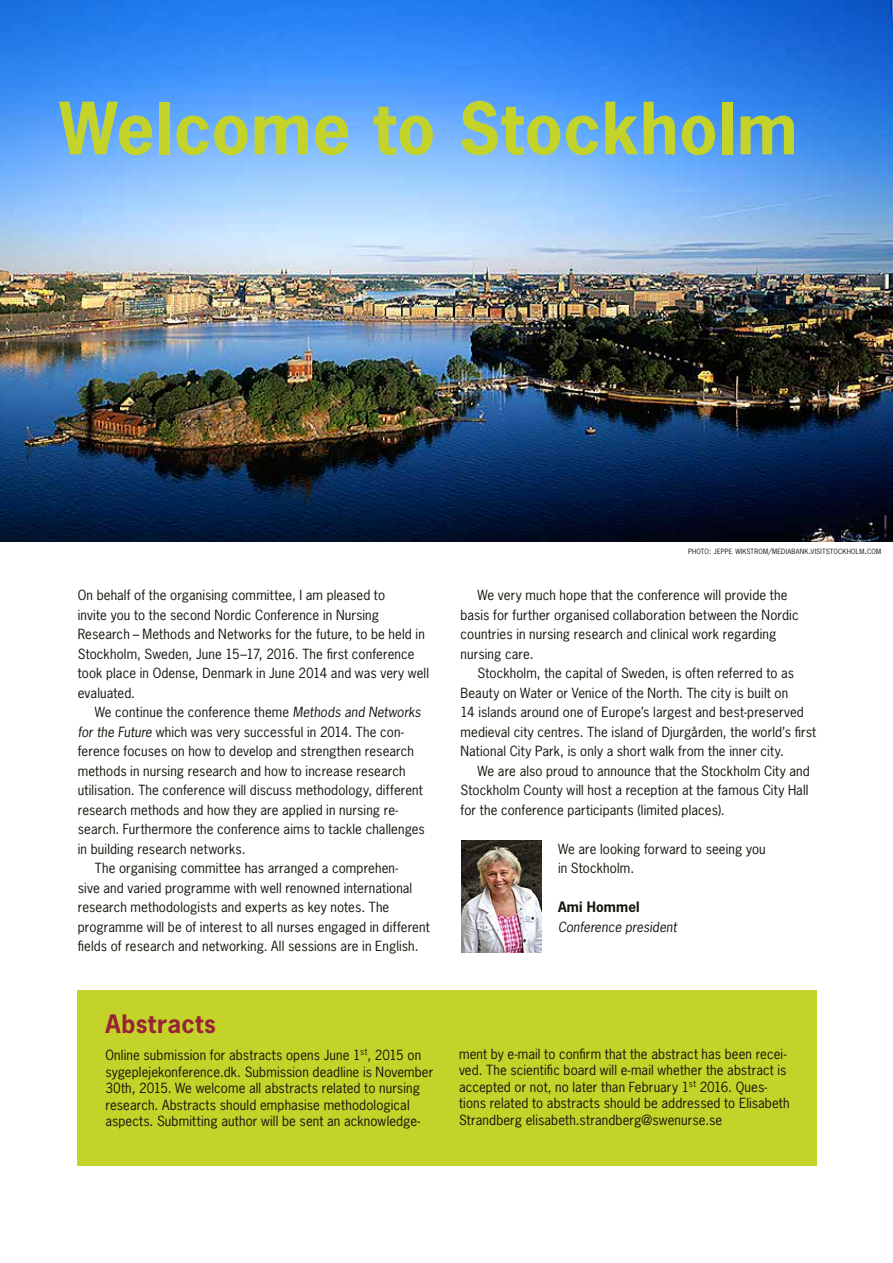
<style>
.page{position:relative;width:893px;height:1263px;background:#fff}
.page>*{position:absolute;margin:0;border:0;box-sizing:border-box;transform-origin:0 0}
.t1{font:700 67.65px "News Gothic Std";letter-spacing:.01em;color:#c4d32a}
.t2{font:700 24px "News Gothic Std";letter-spacing:.03em;color:#972337}
.t3{font:700 13.5px "News Gothic Std";letter-spacing:.015em;color:#15130b}
.t4{font:13.2px/19.5px "News Gothic Std";letter-spacing:.01em;color:#15130b}
.t5{font:italic 13.2px "News Gothic Std";letter-spacing:.005em;color:#15130b}
.t6{font:6.9px "News Gothic Std";letter-spacing:.025em;color:#15130b}
.s1{font-style:italic}
.s2{font-size:7.5px}
.s3{font-size:9.75px}
</style>
<div class="page">
<div style="left:77px;top:990px;width:739px;height:176px;background:#c4d32a"></div>
<img style="left:0;top:0;width:893px;height:542px">
<img style="left:462px;top:840px;width:79px;height:112px">
<h1 class="t1" style="left:60px;top:84px;width:739px">Welcome to Stockholm</h1>
<p class="t4" style="left:78px;top:585px;width:353px">On behalf of the organising committee, I am pleased to<br>invite you to the second Nordic Conference in Nursing Research – Methods and Networks for the future, to be held in Stockholm, Sweden, June 15–17, 2016. The first conference took place in Odense, Denmark in June 2014 and was very well evaluated.</p>
<p class="t4" style="left:95px;top:702px;width:328px">We continue the conference theme <span class="s1">Methods and Networks</span></p>
<p class="t4" style="left:78px;top:722px;width:327px"><span class="s1">for the Future</span> which was very successful in 2014. The con-</p>
<p class="t4" style="left:78px;top:741px;width:338px">ference focuses on how to develop and strengthen research</p>
<p class="t4" style="left:78px;top:761px;width:329px">methods in nursing research and how to increase research</p>
<p class="t4" style="left:78px;top:780px;width:347px">utilisation. The conference will discuss methodology, different</p>
<p class="t4" style="left:78px;top:800px;width:322px">research methods and how they are applied in nursing re-</p>
<p class="t4" style="left:78px;top:819px;width:349px">search. Furthermore the conference aims to tackle challenges</p>
<p class="t4" style="left:78px;top:839px;width:169px">in building research networks.</p>
<p class="t4" style="left:95px;top:858px;width:305px">The organising committee has arranged a comprehen-</p>
<p class="t4" style="left:78px;top:878px;width:336px">sive and varied programme with well renowned international</p>
<p class="t4" style="left:78px;top:897px;width:313px">research methodologists and experts as key notes. The</p>
<p class="t4" style="left:78px;top:917px;width:353px">programme will be of interest to all nurses engaged in different</p>
<p class="t4" style="left:78px;top:936px;width:342px">fields of research and networking. All sessions are in English.</p>
<h2 class="t2" style="left:105px;top:1007px;width:112px">Abstracts</h2>
<p class="t6" style="left:688px;top:547px;width:195px">PHOTO<span class="s2">:</span> JEPPE WIKSTROM<span class="s2">/</span>MEDIABANK<span class="s3">.</span>VISITSTOCKHOLM<span class="s3">.</span>COM</p>
<p class="t4" style="left:460px;top:585px;width:340px;text-indent:17px">We very much hope that the conference will provide the basis for further organised collaboration between the Nordic countries in nursing research and clinical work regarding nursing care.</p>
<p class="t4" style="left:460px;top:663px;width:357px;text-indent:17px">Stockholm, the capital of Sweden, is often referred to as Beauty on Water or Venice of the North. The city is built on<br>14 islands around one of Europe’s largest and best-preserved medieval city centres. The island of Djurgården, the world’s first National City Park, is only a short walk from the inner city.</p>
<p class="t4" style="left:460px;top:761px;width:351px;text-align:justify;text-indent:17px">We are also proud to announce that the Stockholm City and Stockholm County will host a reception at the famous City Hall for the conference participants (limited places).</p>
<p class="t4" style="left:558px;top:839px;width:209px">We are looking forward to seeing you in Stockholm.</p>
<p class="t3" style="left:558px;top:898px;width:83px">Ami Hommel</p>
<p class="t5" style="left:558px;top:918px;width:120px">Conference president</p>
<p class="t4" style="left:105px;top:1047px;width:329px;line-height:16.5px">Online submission for abstracts opens June 1<sup>st</sup>, 2015 on sygeplejekonference.dk. Submission deadline is November 30th, 2015. We welcome all abstracts related to nursing research. Abstracts should emphasise methodological aspects. Submitting author will be sent an acknowledge-</p>
<p class="t4" style="left:459px;top:1045px;width:332px;line-height:16.5px">ment by e-mail to confirm that the abstract has been recei&shy;ved. The scientific board will e-mail whether the abstract is accepted or not, no later than February 1<sup>st</sup> 2016. Ques&shy;tions related to abstracts should be addressed to Elisabeth Strandberg elisabeth.strandberg@swenurse.se</p>
</div>
